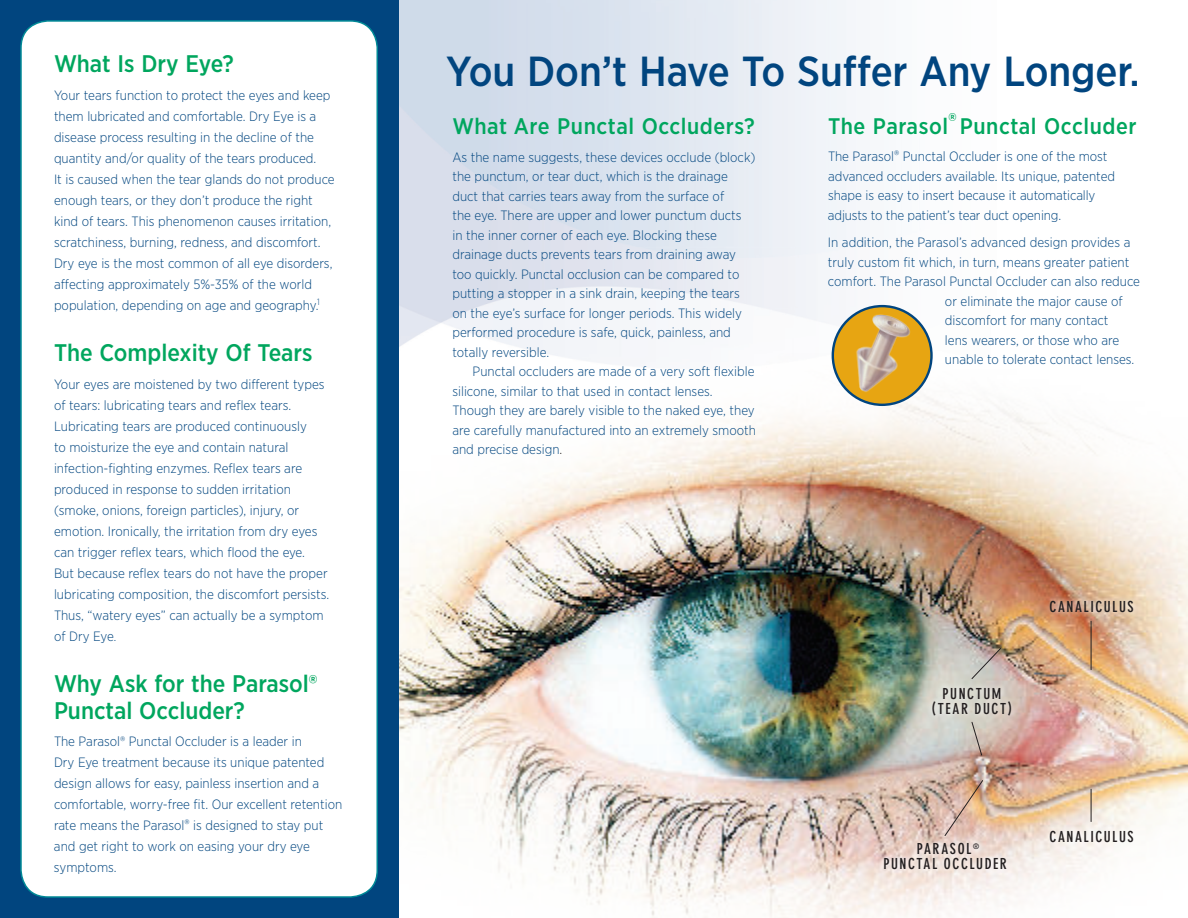
<style>
.page{position:relative;width:1188px;height:918px;background:#fff}
.page>*{position:absolute;margin:0;border:0;box-sizing:border-box;transform-origin:0 0}
.t1{font:500 42px "Gotham Narrow";letter-spacing:-.005em;color:#01457f}
.t2{font:500 24px/27px "Gotham Narrow";color:#00a65e}
.t3{font:500 22.5px "Gotham Narrow";letter-spacing:.025em;color:#00a65e}
.t4{font:700 condensed 15px/15px "DIN Neuzeit Grotesk";letter-spacing:.105em;color:#231f20;text-align:center}
.t5{font:300 13.5px/21px "Gotham Narrow";color:#01457f}
.s1{font-size:12px}
.s2{font-size:39px}
.s3{color:#231f20}
</style>
<div class="page">
<img style="left:399px;top:297px;width:789px;height:621px">
<svg style="left:878px;top:837px;width:134px;height:38px;background:#edddd6"></svg>
<svg style="left:926px;top:682px;width:91px;height:40px;background:#d9d5cc"></svg>
<div style="left:1044px;top:824px;width:95px;height:24px;background:linear-gradient(to right,#f4ebe5,#fcfbf9)"></div>
<svg style="left:1044px;top:595px;width:95px;height:23px;background:#d8ad90"></svg>
<svg style="left:971px;top:647px;width:31px;height:33px"></svg>
<hr style="left:1091px;top:621px;width:1px;height:49px;background:#231f20">
<hr style="left:1091px;top:789px;width:1px;height:33px;background:#231f20">
<svg style="left:944px;top:780px;width:40px;height:57px;background:#d4b09c"></svg>
<svg style="left:971px;top:721px;width:12px;height:35px"></svg>
<div style="left:0;top:0;width:399px;height:918px;background:#01457f"></div>
<div style="left:21px;top:21px;width:356px;height:876px;background:#fff;border-radius:27px"></div>
<div style="left:20px;top:20px;width:358px;height:878px;border:2px solid #008996;border-radius:27px"></div>
<div style="left:833px;top:306px;width:99px;height:99px;background:#e7a512;border-radius:50%"></div>
<div style="left:832px;top:305px;width:101px;height:101px;border:2px solid #01457f;border-radius:50%"></div>
<img style="left:852px;top:312px;width:62px;height:84px">
<h2 class="t2" style="left:54px;top:51px;width:181px">What Is Dry Eye?</h2>
<p class="t5" style="left:54px;top:85px;width:282px">Your tears function to protect the eyes and keep them lubricated and comfortable. Dry Eye is a disease process resulting in the decline of the quantity and/or quality of the tears produced.<br>It is caused when the tear glands do not produce enough tears, or they don’t produce the right kind of tears. This phenomenon causes irritation, scratchiness, burning, redness, and discomfort.<br>Dry eye is the most common of all eye disorders, affecting approximately 5%-35% of the world population, depending on age and geography.<sup>1</sup></p>
<h2 class="t2" style="left:54px;top:340px;width:260px">The Complexity Of Tears</h2>
<p class="t5" style="left:54px;top:374px;width:277px">Your eyes are moistened by two different types of tears: lubricating tears and reflex tears.<br>Lubricating tears are produced continuously<br>to moisturize the eye and contain natural infection-fighting enzymes. Reflex tears are produced in response to sudden irritation (smoke, onions, foreign particles), injury, or emotion. Ironically, the irritation from dry eyes can trigger reflex tears, which flood the eye.<br>But because reflex tears do not have the proper lubricating composition, the discomfort persists.<br>Thus, “watery eyes” can actually be a symptom of Dry Eye<span class="s1">.</span></p>
<h2 class="t2" style="left:54px;top:671px;width:265px">Why Ask for the Parasol®<br>Punctal Occluder?</h2>
<p class="t5" style="left:54px;top:732px;width:290px">The Parasol® Punctal Occluder is a leader in<br>Dry Eye treatment because its unique patented design allows for easy, painless insertion and a comfortable, worry-free fit. Our excellent retention rate means the Parasol® is designed to stay put and get right to work on easing your dry eye symptoms.</p>
<h1 class="t1" style="left:446px;top:52px;width:695px">You Don’t Have To Suffer Any Longer<span class="s2">.</span></h1>
<h3 class="t3" style="left:452px;top:116px;width:304px">What Are Punctal Occluders?</h3>
<p class="t5" style="left:452px;top:148px;width:305px;line-height:19.5px">As the name suggests, these devices occlude (block) the punctum, or tear duct, which is the drainage duct that carries tears away from the surface of<br>the eye. There are upper and lower punctum ducts<br>in the inner corner of each eye. Blocking these drainage ducts prevents tears from draining away too quickly. Punctal occlusion can be compared to putting a stopper in a sink drain, keeping the tears on the eye’s surface for longer periods. This widely performed procedure is safe, quick, painless, and totally reversible.</p>
<p class="t5" style="left:452px;top:362px;width:305px;line-height:19.5px;text-indent:20px">Punctal occluders are made of a very soft flexible silicone, similar to that used in contact lenses.<br>Though they are barely visible to the naked eye, they are carefully manufactured into an extremely smooth and precise design<span class="s3">.</span></p>
<h3 class="t3" style="left:828px;top:116px;width:310px">The Parasol®Punctal Occluder</h3>
<p class="t5" style="left:828px;top:147px;width:289px;line-height:19.5px">The Parasol® Punctal Occluder is one of the most advanced occluders available. Its unique, patented shape is easy to insert because it automatically adjusts to the patient’s tear duct opening.</p>
<p class="t5" style="left:828px;top:233px;width:304px">In addition, the Parasol’s advanced design provides a</p>
<p class="t5" style="left:828px;top:252px;width:303px">truly custom fit which, in turn, means greater patient</p>
<p class="t5" style="left:828px;top:272px;width:314px">comfort. The Parasol Punctal Occluder can also reduce</p>
<p class="t5" style="left:945px;top:291px;width:179px">or eliminate the major cause of</p>
<p class="t5" style="left:945px;top:311px;width:165px">discomfort for many contact</p>
<p class="t5" style="left:945px;top:330px;width:176px">lens wearers, or those who are</p>
<p class="t5" style="left:945px;top:350px;width:191px">unable to tolerate contact lenses.</p>
<p class="t4" style="left:932px;top:687px;width:82px">PUNCTUM (TEAR DUCT)</p>
<p class="t4" style="left:1050px;top:600px;width:86px">CANALICULUS</p>
<p class="t4" style="left:883px;top:842px;width:125px">PARASOL <sup>®<br></sup>PUNCTAL OCCLUDER</p>
<p class="t4" style="left:1050px;top:829px;width:86px">CANALICULUS</p>
</div>
